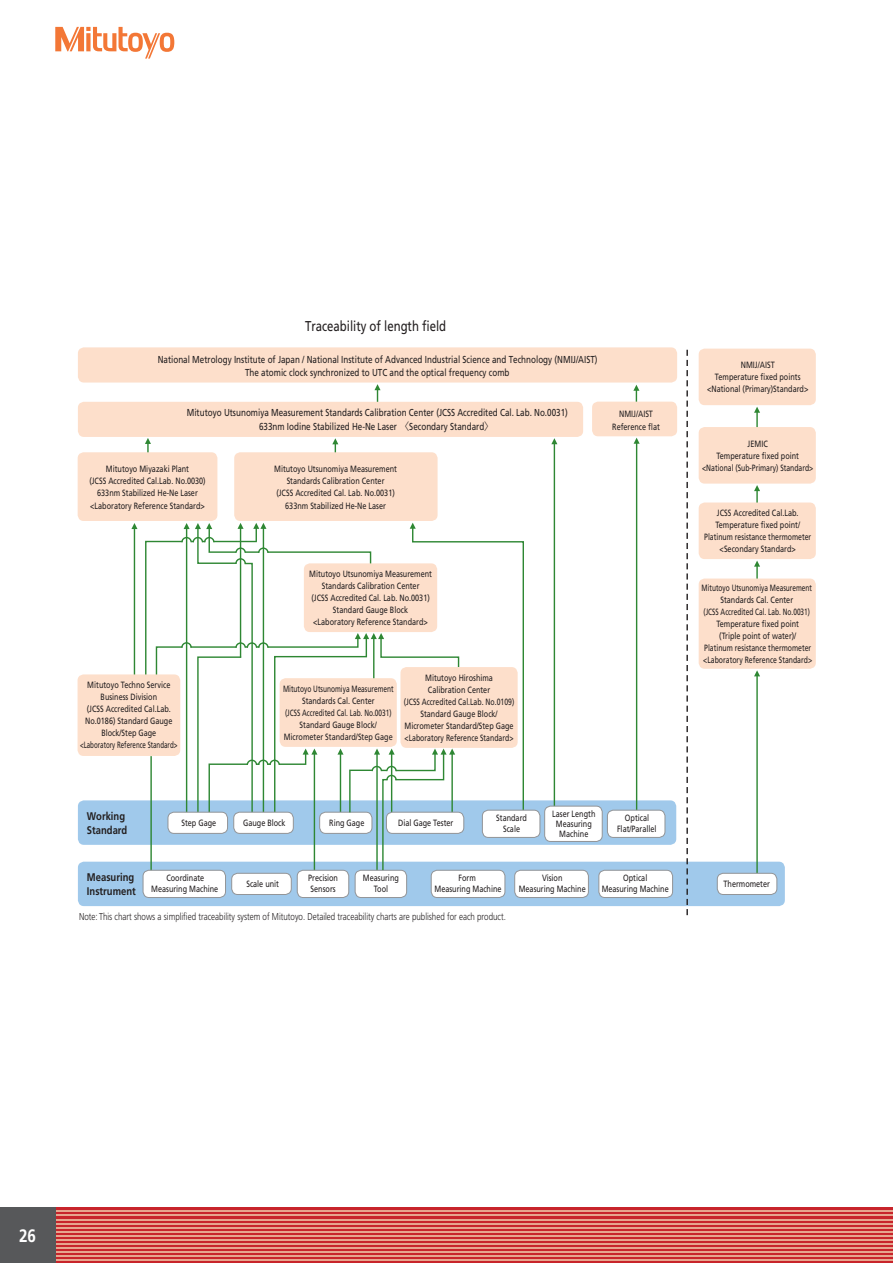
<style>
.page{position:relative;width:893px;height:1263px;background:#fff}
.page>*{position:absolute;margin:0;border:0;box-sizing:border-box;transform-origin:0 0}
.t1{font:700 18px "Mitutoyo Frutiger";color:#fff}
.t2{font:14.25px "Mitutoyo Frutiger";color:#231f20}
.t3{font:700 11.1px/14.1px "Mitutoyo Frutiger";color:#231f20}
.t4{font:10.05px/13.5px "Mitutoyo Frutiger";color:#231f20;text-align:center}
.t5{font:300 10.05px "Mitutoyo Frutiger";color:#231f20}
.t6{font:9.15px/12.1px "Mitutoyo Frutiger";color:#231f20;text-align:center}
.t7{font:9.15px/12.1px "Mitutoyo Frutiger";color:#231f20;text-align:center;scale:.9 1}
.s1{font-family:"Koz Go Pro"}
</style>
<div class="page">
<svg style="left:55px;top:1208px;width:838px;height:55px;background:#d04b49"></svg>
<hr style="left:0;top:1211px;width:893px;height:1px;background:#e6a58e">
<hr style="left:0;top:1215px;width:893px;height:1px;background:#e6a58e">
<hr style="left:0;top:1219px;width:893px;height:1px;background:#e6a58e">
<hr style="left:0;top:1223px;width:893px;height:1px;background:#e6a58e">
<hr style="left:0;top:1227px;width:893px;height:1px;background:#e6a58e">
<hr style="left:0;top:1231px;width:893px;height:1px;background:#e6a58e">
<hr style="left:0;top:1235px;width:893px;height:1px;background:#e6a58e">
<hr style="left:0;top:1239px;width:893px;height:1px;background:#e6a58e">
<hr style="left:0;top:1243px;width:893px;height:1px;background:#e6a58e">
<hr style="left:0;top:1247px;width:893px;height:1px;background:#e6a58e">
<hr style="left:0;top:1251px;width:893px;height:1px;background:#e6a58e">
<hr style="left:0;top:1255px;width:893px;height:1px;background:#e6a58e">
<hr style="left:0;top:1259px;width:893px;height:1px;background:#e6a58e">
<div style="left:0;top:1208px;width:55px;height:55px;background:#57585a"></div>
<svg style="left:55px;top:27px;width:119px;height:32px"></svg>
<hr style="left:756px;top:411px;width:2px;height:28px;background:#2e8733">
<svg style="left:374px;top:384px;width:7px;height:18px"></svg>
<div style="left:78px;top:800px;width:598px;height:45px;background:#a0c9eb;border-radius:6px"></div>
<div style="left:78px;top:862px;width:707px;height:44px;background:#a0c9eb;border-radius:6px"></div>
<hr style="left:756px;top:675px;width:2px;height:205px;background:#2e8733">
<hr style="left:756px;top:565px;width:2px;height:28px;background:#2e8733">
<hr style="left:756px;top:489px;width:2px;height:28px;background:#2e8733">
<svg style="left:754px;top:407px;width:6px;height:6px"></svg>
<svg style="left:754px;top:670px;width:6px;height:6px"></svg>
<svg style="left:754px;top:561px;width:6px;height:6px"></svg>
<svg style="left:754px;top:485px;width:6px;height:6px"></svg>
<div style="left:78px;top:347px;width:599px;height:35px;background:#fddfcb;border-radius:6px"></div>
<div style="left:78px;top:402px;width:505px;height:35px;background:#fddfcb;border-radius:6px"></div>
<hr style="left:134px;top:527px;width:1px;height:160px;background:#2e8733">
<svg style="left:131px;top:523px;width:6px;height:6px"></svg>
<hr style="left:554px;top:443px;width:1px;height:365px;background:#2e8733">
<svg style="left:551px;top:438px;width:6px;height:6px"></svg>
<hr style="left:636px;top:441px;width:1px;height:375px;background:#2e8733">
<svg style="left:634px;top:438px;width:6px;height:6px"></svg>
<svg style="left:145px;top:438px;width:6px;height:14px"></svg>
<hr style="left:335px;top:442px;width:1px;height:31px;background:#2e8733">
<svg style="left:332px;top:438px;width:6px;height:6px"></svg>
<svg style="left:633px;top:385px;width:6px;height:17px"></svg>
<div style="left:699px;top:349px;width:117px;height:56px;background:#fddfcb;border-radius:6px"></div>
<div style="left:699px;top:427px;width:117px;height:57px;background:#fddfcb;border-radius:6px"></div>
<div style="left:699px;top:502px;width:117px;height:57px;background:#fddfcb;border-radius:6px"></div>
<div style="left:699px;top:578px;width:117px;height:91px;background:#fddfcb;border-radius:6px"></div>
<div style="left:78px;top:452px;width:139px;height:69px;background:#fddfcb;border-radius:6px"></div>
<div style="left:234px;top:452px;width:204px;height:69px;background:#fddfcb;border-radius:6px"></div>
<div style="left:592px;top:402px;width:85px;height:34px;background:#fddfcb;border-radius:6px"></div>
<div style="left:78px;top:674px;width:102px;height:82px;background:#fddfcb;border-radius:6px"></div>
<div style="left:232px;top:873px;width:59px;height:21px;background:#fff;border-radius:6px"></div>
<div style="left:231px;top:873px;width:61px;height:22px;border:1px solid #939598;border-radius:6px"></div>
<div style="left:717px;top:873px;width:60px;height:21px;background:#fff;border-radius:6px"></div>
<div style="left:717px;top:873px;width:60px;height:22px;border:1px solid #939598;border-radius:6px"></div>
<div style="left:482px;top:810px;width:58px;height:27px;background:#fff;border-radius:6px"></div>
<div style="left:482px;top:810px;width:58px;height:28px;border:1px solid #939598;border-radius:6px"></div>
<div style="left:297px;top:870px;width:52px;height:27px;background:#fff;border-radius:6px"></div>
<div style="left:297px;top:870px;width:52px;height:28px;border:1px solid #939598;border-radius:6px"></div>
<div style="left:355px;top:870px;width:52px;height:27px;background:#fff;border-radius:6px"></div>
<div style="left:355px;top:870px;width:52px;height:28px;border:1px solid #939598;border-radius:6px"></div>
<div style="left:431px;top:870px;width:74px;height:27px;background:#fff;border-radius:6px"></div>
<div style="left:431px;top:870px;width:74px;height:28px;border:1px solid #939598;border-radius:6px"></div>
<div style="left:515px;top:870px;width:73px;height:27px;background:#fff;border-radius:6px"></div>
<div style="left:514px;top:870px;width:75px;height:28px;border:1px solid #939598;border-radius:6px"></div>
<div style="left:599px;top:870px;width:74px;height:27px;background:#fff;border-radius:6px"></div>
<div style="left:598px;top:870px;width:75px;height:28px;border:1px solid #939598;border-radius:6px"></div>
<div style="left:607px;top:810px;width:58px;height:27px;background:#fff;border-radius:6px"></div>
<div style="left:607px;top:810px;width:58px;height:28px;border:1px solid #939598;border-radius:6px"></div>
<div style="left:545px;top:806px;width:57px;height:35px;background:#fff;border-radius:6px"></div>
<div style="left:544px;top:806px;width:59px;height:36px;border:1px solid #939598;border-radius:6px"></div>
<div style="left:143px;top:870px;width:83px;height:27px;background:#fff;border-radius:6px"></div>
<div style="left:143px;top:870px;width:83px;height:28px;border:1px solid #939598;border-radius:6px"></div>
<svg style="left:144px;top:523px;width:381px;height:348px"></svg>
<svg style="left:686px;top:350px;width:2px;height:565px"></svg>
<h2 class="t2" style="left:305px;top:317px;width:143px">Traceability of length field</h2>
<p class="t4" style="left:158px;top:353px;width:441px">National Metrology Institute of Japan / National Institute of Advanced Industrial Science and Technology (NMIJ/AIST)<br>The atomic clock synchronized to UTC and the optical frequency comb</p>
<p class="t4" style="left:187px;top:406px;width:383px">Mitutoyo Utsunomiya Measurement Standards Calibration Center (JCSS Accredited Cal. Lab. No.0031)<br>633nm Iodine Stabilized He-Ne Laser <span class="s1">〈</span>Secondary Standard<span class="s1">〉</span></p>
<p class="t6" style="left:89px;top:462px;width:118px">Mitutoyo Miyazaki Plant<br>(JCSS Accredited Cal.Lab. No.0030)<br>633nm Stabilized He-Ne Laser &lt;Laboratory Reference Standard&gt;</p>
<p class="t6" style="left:274px;top:463px;width:124px">Mitutoyo Utsunomiya Measurement<br>Standards Calibration Center<br>(JCSS Accredited Cal. Lab. No.0031)<br>633nm Stabilized He-Ne Laser</p>
<p class="t6" style="left:612px;top:407px;width:49px;line-height:13px">NMIJ/AIST<br>Reference flat</p>
<p class="t6" style="left:80px;top:679px;width:99px">Mitutoyo Techno Service<br>Business Division<br>(JCSS Accredited Cal.Lab.<br>No.0186) Standard Gauge<br>Block/Step Gage<br>&lt;Laboratory Reference Standard&gt;</p>
<p class="t6" style="left:309px;top:568px;width:124px">Mitutoyo Utsunomiya Measurement<br>Standards Calibration Center<br>(JCSS Accredited Cal. Lab. No.0031)<br>Standard Gauge Block<br>&lt;Laboratory Reference Standard&gt;</p>
<p class="t7" style="left:283px;top:682px;width:124px">Mitutoyo Utsunomiya Measurement<br>Standards Cal. Center<br>(JCSS Accredited Cal. Lab. No.0031)<br>Standard Gauge Block/<br>Micrometer Standard/Step Gage</p>
<p class="t6" style="left:404px;top:671px;width:112px">Mitutoyo Hiroshima<br>Calibration Center<br>(JCSS Accredited Cal.Lab. No.0109)<br>Standard Gauge Block/<br>Micrometer Standard/Step Gage &lt;Laboratory Reference Standard&gt;</p>
<p class="t6" style="left:707px;top:359px;width:103px">NMIJ/AIST<br>Temperature fixed points &lt;National (Primary)Standard&gt;</p>
<p class="t6" style="left:702px;top:437px;width:113px">JEMIC<br>Temperature fixed point &lt;National (Sub-Primary) Standard&gt;</p>
<p class="t6" style="left:704px;top:507px;width:109px">JCSS Accredited Cal.Lab.<br>Temperature fixed point/<br>Platinum resistance thermometer &lt;Secondary Standard&gt;</p>
<p class="t7" style="left:701px;top:581px;width:124px">Mitutoyo Utsunomiya Measurement<br>Standards Cal. Center<br>(JCSS Accredited Cal. Lab. No.0031)<br>Temperature fixed point<br>(Triple point of water)/<br>Platinum resistance thermometer &lt;Laboratory Reference Standard&gt;</p>
<p class="t3" style="left:87px;top:809px;width:42px">Working<br>Standard</p>
<p class="t3" style="left:87px;top:870px;width:50px">Measuring<br>Instrument</p>
<p class="t6" style="left:552px;top:809px;width:45px;line-height:9.9px">Laser Length<br>Measuring<br>Machine</p>
<p class="t6" style="left:181px;top:816px;width:36px">Step Gage</p>
<p class="t6" style="left:243px;top:816px;width:44px">Gauge Block</p>
<p class="t6" style="left:329px;top:816px;width:37px">Ring Gage</p>
<p class="t6" style="left:398px;top:816px;width:57px">Dial Gage Tester</p>
<p class="t6" style="left:496px;top:813px;width:32px;line-height:11.1px">Standard<br>Scale</p>
<p class="t6" style="left:617px;top:812px;width:41px;line-height:11.1px">Optical<br>Flat/Parallel</p>
<p class="t6" style="left:151px;top:872px;width:69px;line-height:11.1px">Coordinate<br>Measuring Machine</p>
<p class="t6" style="left:602px;top:872px;width:69px;line-height:11.1px">Optical<br>Measuring Machine</p>
<p class="t6" style="left:519px;top:872px;width:69px;line-height:11.1px">Vision<br>Measuring Machine</p>
<p class="t6" style="left:308px;top:872px;width:31px;line-height:11.1px;text-align:left">Precision<br>Sensors</p>
<p class="t6" style="left:363px;top:872px;width:37px;line-height:11.1px">Measuring<br>Tool</p>
<p class="t6" style="left:435px;top:872px;width:69px;line-height:11.1px">Form<br>Measuring Machine</p>
<p class="t6" style="left:246px;top:878px;width:34px">Scale unit</p>
<p class="t6" style="left:723px;top:878px;width:48px">Thermometer</p>
<p class="t5" style="left:79px;top:911px;width:428px">Note: This chart shows a simplified traceability system of Mitutoyo. Detailed traceability charts are published for each product.</p>
<h1 class="t1" style="left:19px;top:1225px;width:19px">26</h1>
</div>
